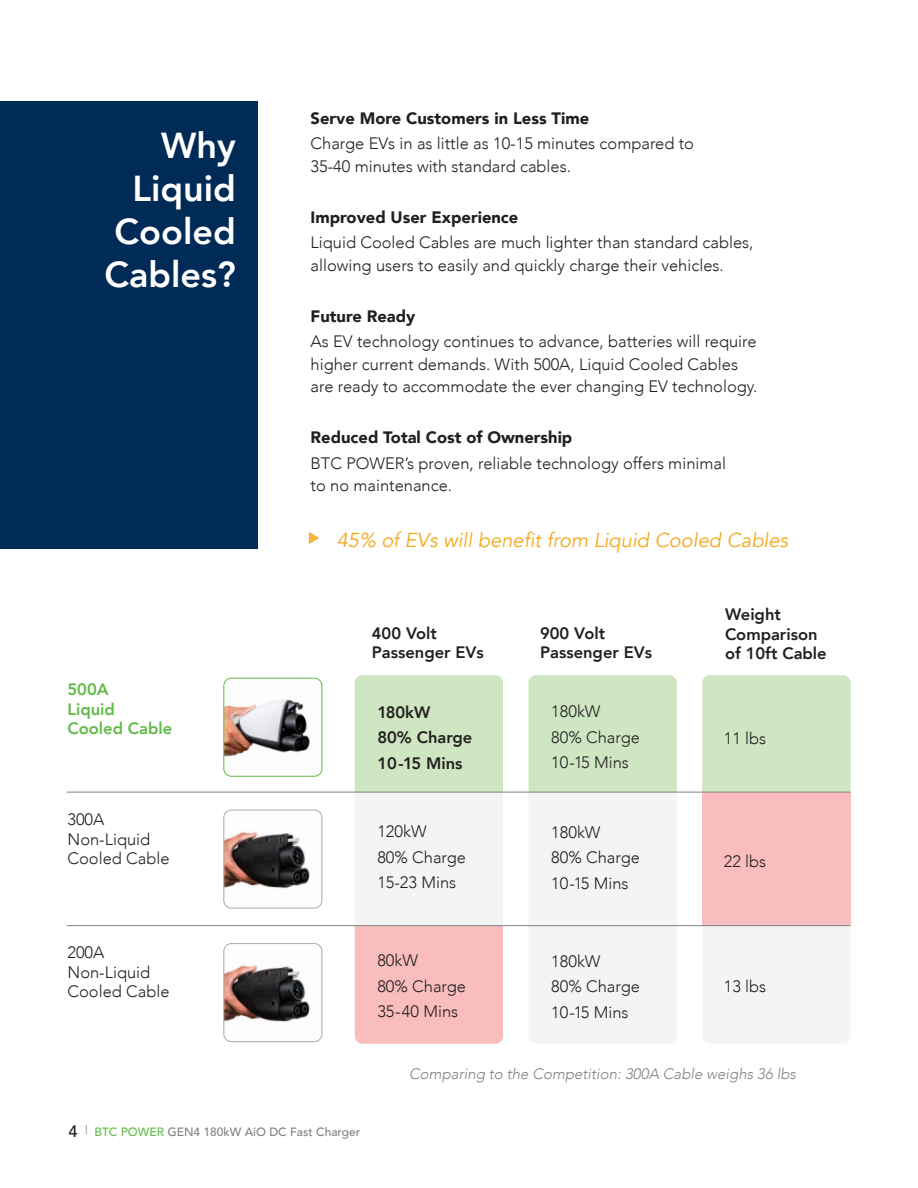
<style>
.page{position:relative;width:918px;height:1188px;background:#fff}
.page>*{position:absolute;margin:0;border:0;box-sizing:border-box;transform-origin:0 0}
.t1{font:800 36px/43.2px "Avenir";color:#fff;text-align:right}
.t2{font:italic 20.1px "Avenir";color:#f5a81c}
.t3{font:300 16.5px/25.5px "Avenir";color:#231f20}
.t4{font:800 16.5px/19.5px "Avenir";color:#231f20}
.t5{font:800 16.5px "Avenir";color:#60bb46}
.t6{font:500 16.5px "Avenir";color:#231f20}
.t7{font:italic 300 15.15px "Avenir";color:#808285}
.t8{font:500 12px "Avenir";color:#808285}
.s1{font-weight:900}
.s2{font-weight:400}
.s3{color:#60bb46}
</style>
<div class="page">
<img style="left:225px;top:944px;width:97px;height:98px">
<div style="left:223px;top:943px;width:99px;height:99px;border:1px solid #a8a9ad;border-radius:8px"></div>
<div style="left:355px;top:675px;width:148px;height:369px;background:#f3f4f4;border-radius:8px"></div>
<div style="left:355px;top:675px;width:148px;height:117px;background:#cee6c1"></div>
<div style="left:355px;top:926px;width:148px;height:118px;background:#f9bdbe"></div>
<div style="left:529px;top:675px;width:148px;height:369px;background:#f3f4f4;border-radius:8px"></div>
<div style="left:529px;top:675px;width:148px;height:117px;background:#cee6c1"></div>
<div style="left:702px;top:675px;width:149px;height:369px;background:#f3f4f4;border-radius:8px"></div>
<svg style="left:702px;top:675px;width:148px;height:250px;background:#e4d0bf"></svg>
<img style="left:225px;top:810px;width:97px;height:97px">
<div style="left:223px;top:810px;width:99px;height:99px;border:1px solid #a8a9ad;border-radius:8px"></div>
<img style="left:225px;top:678px;width:97px;height:97px">
<div style="left:223px;top:678px;width:99px;height:99px;border:1px solid #60bb46;border-radius:8px"></div>
<hr style="left:67px;top:792px;width:783px;height:1px;background:#808285">
<hr style="left:67px;top:925px;width:783px;height:1px;background:#808285">
<div style="left:0;top:101px;width:258px;height:448px;background:#002b57"></div>
<svg style="left:309px;top:532px;width:10px;height:12px"></svg>
<p class="t1" style="left:104px;top:124px;width:133px">Why<br>Liquid<br>Cooled<br>Cables?</p>
<p class="t5" style="left:68px;top:677px;width:43px">500A</p>
<p class="t5" style="left:68px;top:696px;width:49px">Liquid</p>
<p class="t5" style="left:68px;top:716px;width:106px">Cooled Cable</p>
<p class="t3" style="left:68px;top:807px;width:39px">300A</p>
<p class="t3" style="left:68px;top:826px;width:84px">Non-Liquid</p>
<p class="t3" style="left:68px;top:846px;width:104px">Cooled Cable</p>
<p class="t3" style="left:68px;top:940px;width:39px">200A</p>
<p class="t3" style="left:68px;top:959px;width:84px">Non-Liquid</p>
<p class="t3" style="left:68px;top:979px;width:104px">Cooled Cable</p>
<p class="t3" style="left:311px;top:106px;width:385px"><span class="s1">Serve More Customers in Less Time<br></span>Charge EVs in as little as 10-15 minutes compared to</p>
<p class="t3" style="left:311px;top:154px;width:262px">35-40 minutes with standard cables.</p>
<p class="t3" style="left:311px;top:205px;width:444px"><span class="s1">Improved User Experience<br></span>Liquid Cooled Cables are much lighter than standard cables,</p>
<p class="t3" style="left:311px;top:253px;width:415px">allowing users to easily and quickly charge their vehicles.</p>
<p class="t3" style="left:311px;top:304px;width:448px"><span class="s1">Future Ready<br></span>As EV technology continues to advance, batteries will require</p>
<p class="t3" style="left:311px;top:353px;width:448px;line-height:22.5px">higher current demands. With 500A, Liquid Cooled Cables are ready to accommodate the ever changing EV technology.</p>
<p class="t3" style="left:311px;top:425px;width:417px"><span class="s1">Reduced Total Cost of Ownership<br></span>BTC POWER’s proven, reliable technology offers minimal</p>
<p class="t3" style="left:311px;top:473px;width:143px">to no maintenance.</p>
<p class="t2" style="left:337px;top:528px;width:453px">45% of EVs will benefit from Liquid Cooled Cables</p>
<p class="t4" style="left:372px;top:623px;width:67px">400 Volt</p>
<p class="t4" style="left:372px;top:643px;width:114px">Passenger EVs</p>
<p class="t4" style="left:377px;top:702px;width:55px">180kW</p>
<p class="t4" style="left:377px;top:728px;width:97px">80% Charge</p>
<p class="t4" style="left:377px;top:753px;width:87px">10-15 Mins</p>
<p class="t3" style="left:377px;top:819px;width:51px">120kW</p>
<p class="t3" style="left:377px;top:844px;width:90px">80% Charge</p>
<p class="t3" style="left:377px;top:870px;width:80px">15-23 Mins</p>
<p class="t3" style="left:377px;top:948px;width:42px">80kW</p>
<p class="t3" style="left:377px;top:973px;width:90px">80% Charge</p>
<p class="t3" style="left:377px;top:999px;width:82px">35-40 Mins</p>
<p class="t4" style="left:540px;top:623px;width:67px">900 Volt</p>
<p class="t4" style="left:540px;top:643px;width:114px">Passenger EVs</p>
<p class="t3" style="left:551px;top:699px;width:51px">180kW</p>
<p class="t3" style="left:551px;top:724px;width:90px">80% Charge</p>
<p class="t3" style="left:551px;top:750px;width:79px">10-15 Mins</p>
<p class="t3" style="left:551px;top:819px;width:51px">180kW</p>
<p class="t3" style="left:551px;top:845px;width:90px">80% Charge</p>
<p class="t3" style="left:551px;top:870px;width:79px">10-15 Mins</p>
<p class="t3" style="left:551px;top:948px;width:51px">180kW</p>
<p class="t3" style="left:551px;top:974px;width:90px">80% Charge</p>
<p class="t3" style="left:551px;top:999px;width:79px">10-15 Mins</p>
<p class="t4" style="left:725px;top:605px;width:57px">Weight</p>
<p class="t4" style="left:725px;top:624px;width:103px">Comparison of 10ft Cable</p>
<p class="t3" style="left:724px;top:726px;width:44px">11 lbs</p>
<p class="t3" style="left:724px;top:849px;width:44px">22 lbs</p>
<p class="t3" style="left:724px;top:973px;width:44px">13 lbs</p>
<p class="t7" style="left:409px;top:1065px;width:388px">Comparing to the Competition: 300A Cable weighs 36 lbs</p>
<p class="t6" style="left:68px;top:1117px;width:11px">4</p>
<p class="t8" style="left:85px;top:1121px;width:277px"><span class="s2">|</span> <span class="s3">BTC POWER</span> GEN4 180kW AiO DC Fast Charger</p>
</div>
